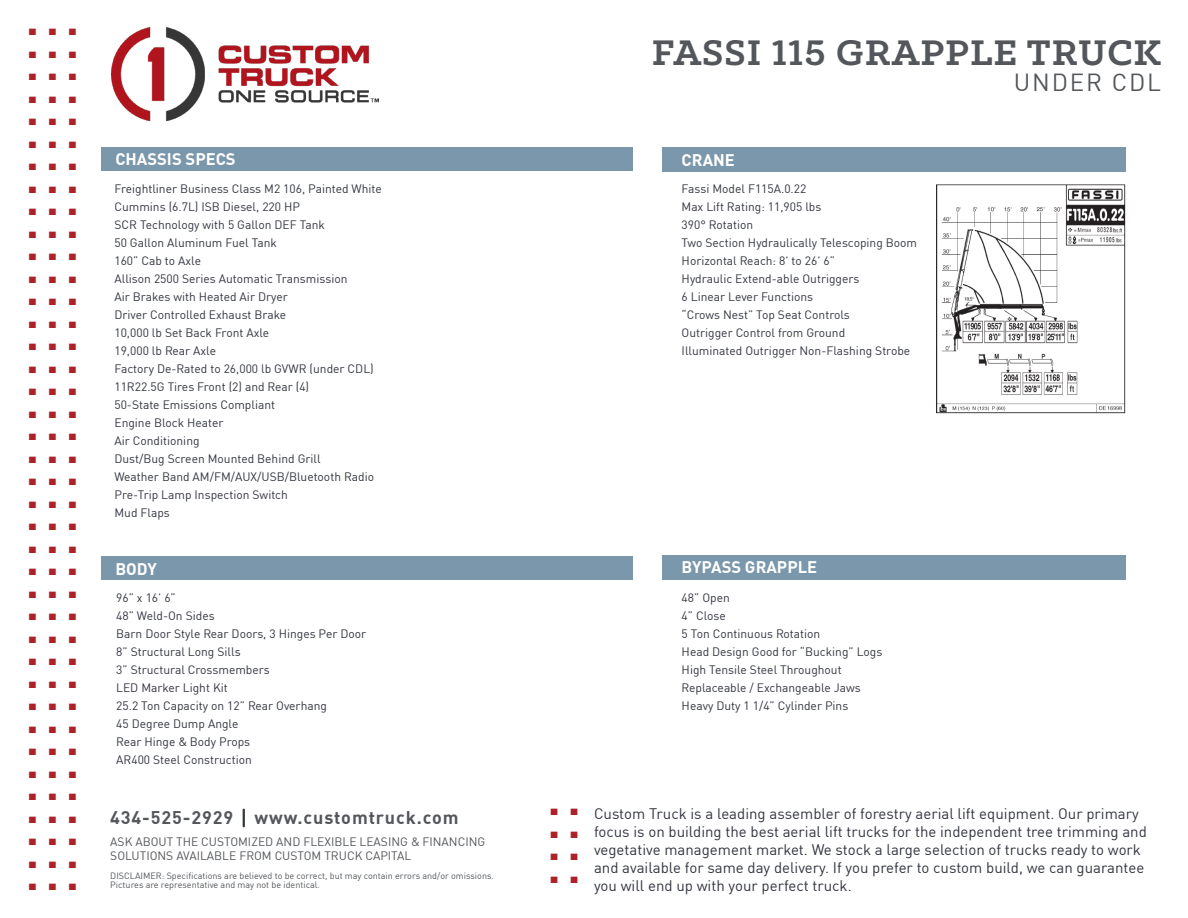
<style>
.page{position:relative;width:1188px;height:918px;background:#fff}
.page>*{position:absolute;margin:0;border:0;box-sizing:border-box;transform-origin:0 0}
.t1{font:700 45px "DIN Pro";color:#ab2328}
.t2{font:700 40.35px "Klinic Slab";letter-spacing:.025em;color:#53565a}
.t3{font:24.15px "DIN Pro";letter-spacing:.075em;color:#53565a}
.t4{font:700 18px "DIN Pro";letter-spacing:.05em;color:#53565a}
.t5{font:700 16.5px "DIN Pro";color:#fff}
.t6{font:15px/18px "DIN Pro";color:#333640}
.t7{font:12px/18px "DIN Pro";color:#333640}
.t8{font:12px "DIN Pro";color:#53565a}
.t9{font:9px "DIN Pro";color:#53565a}
</style>
<div class="page">
<div style="left:101px;top:147px;width:532px;height:24px;background:#7a97ab"></div>
<div style="left:663px;top:147px;width:463px;height:25px;background:#7a97ab"></div>
<div style="left:663px;top:555px;width:463px;height:25px;background:#7a97ab"></div>
<img style="left:111px;top:27px;width:267px;height:94px">
<div style="left:101px;top:557px;width:532px;height:23px;background:#7a97ab"></div>
<svg style="left:243px;top:810px;width:2px;height:16px"></svg>
<img style="left:937px;top:184px;width:189px;height:230px">
<p class="t1" style="left:26px;top:-16px;width:54px">...</p>
<p class="t1" style="left:26px;top:6px;width:54px">...</p>
<p class="t1" style="left:26px;top:29px;width:54px">...</p>
<p class="t1" style="left:26px;top:51px;width:54px">...</p>
<p class="t1" style="left:26px;top:74px;width:54px">...</p>
<p class="t1" style="left:26px;top:96px;width:54px">...</p>
<p class="t1" style="left:26px;top:119px;width:54px">...</p>
<p class="t1" style="left:26px;top:141px;width:54px">...</p>
<p class="t1" style="left:26px;top:164px;width:54px">...</p>
<p class="t1" style="left:26px;top:186px;width:54px">...</p>
<p class="t1" style="left:26px;top:209px;width:54px">...</p>
<p class="t1" style="left:26px;top:231px;width:54px">...</p>
<p class="t1" style="left:26px;top:254px;width:54px">...</p>
<p class="t1" style="left:26px;top:276px;width:54px">...</p>
<p class="t1" style="left:26px;top:299px;width:54px">...</p>
<p class="t1" style="left:26px;top:321px;width:54px">...</p>
<p class="t1" style="left:26px;top:344px;width:54px">...</p>
<p class="t1" style="left:26px;top:366px;width:54px">...</p>
<p class="t1" style="left:26px;top:389px;width:54px">...</p>
<p class="t1" style="left:26px;top:411px;width:54px">...</p>
<p class="t1" style="left:26px;top:434px;width:54px">...</p>
<p class="t1" style="left:26px;top:456px;width:54px">...</p>
<p class="t1" style="left:26px;top:479px;width:54px">...</p>
<p class="t1" style="left:26px;top:501px;width:54px">...</p>
<p class="t1" style="left:26px;top:524px;width:54px">...</p>
<p class="t1" style="left:26px;top:546px;width:54px">...</p>
<p class="t1" style="left:26px;top:569px;width:54px">...</p>
<p class="t1" style="left:26px;top:591px;width:54px">...</p>
<p class="t1" style="left:26px;top:614px;width:54px">...</p>
<p class="t1" style="left:26px;top:636px;width:54px">...</p>
<p class="t1" style="left:26px;top:659px;width:54px">...</p>
<p class="t1" style="left:26px;top:681px;width:54px">...</p>
<p class="t1" style="left:26px;top:704px;width:54px">...</p>
<p class="t1" style="left:26px;top:726px;width:54px">...</p>
<p class="t1" style="left:26px;top:749px;width:54px">...</p>
<p class="t1" style="left:26px;top:771px;width:54px">...</p>
<p class="t1" style="left:26px;top:794px;width:54px">...</p>
<p class="t1" style="left:26px;top:816px;width:54px">...</p>
<p class="t1" style="left:26px;top:839px;width:54px">...</p>
<p class="t2" style="left:652px;top:26px;width:511px">FASSI 115 GRAPPLE TRUCK</p>
<p class="t3" style="left:1014px;top:64px;width:149px">UNDER CDL</p>
<p class="t5" style="left:115px;top:146px;width:122px">CHASSIS SPECS</p>
<p class="t5" style="left:682px;top:147px;width:55px">CRANE</p>
<p class="t7" style="left:114px;top:179px;width:269px">Freightliner Business Class M2 106, Painted White</p>
<p class="t7" style="left:114px;top:197px;width:261px">Cummins (6.7L) ISB Diesel, 220 HP<br>SCR Technology with 5 Gallon DEF Tank<br>50 Gallon Aluminum Fuel Tank<br>160” Cab to Axle<br>Allison 2500 Series Automatic Transmission<br>Air Brakes with Heated Air Dryer<br>Driver Controlled Exhaust Brake<br>10,000 lb Set Back Front Axle<br>19,000 lb Rear Axle<br>Factory De-Rated to 26,000 lb GVWR (under CDL)</p>
<p class="t7" style="left:114px;top:377px;width:261px">11R22.5G Tires Front (2) and Rear (4)<br>50-State Emissions Compliant<br>Engine Block Heater<br>Air Conditioning<br>Dust/Bug Screen Mounted Behind Grill<br>Weather Band AM/FM/AUX/USB/Bluetooth Radio</p>
<p class="t7" style="left:114px;top:485px;width:175px">Pre-Trip Lamp Inspection Switch<br>Mud Flaps</p>
<p class="t5" style="left:115px;top:556px;width:43px">BODY</p>
<p class="t7" style="left:116px;top:588px;width:61px">96” x 16’ 6”</p>
<p class="t7" style="left:116px;top:606px;width:100px">48” Weld-On Sides</p>
<p class="t7" style="left:116px;top:624px;width:252px">Barn Door Style Rear Doors, 3 Hinges Per Door</p>
<p class="t7" style="left:116px;top:642px;width:126px">8” Structural Long Sills</p>
<p class="t7" style="left:116px;top:660px;width:155px">3” Structural Crossmembers</p>
<p class="t7" style="left:116px;top:678px;width:113px">LED Marker Light Kit</p>
<p class="t7" style="left:116px;top:696px;width:212px">25.2 Ton Capacity on 12” Rear Overhang</p>
<p class="t7" style="left:116px;top:714px;width:124px">45 Degree Dump Angle</p>
<p class="t7" style="left:116px;top:732px;width:136px">Rear Hinge &amp; Body Props</p>
<p class="t7" style="left:116px;top:750px;width:137px">AR400 Steel Construction</p>
<p class="t4" style="left:110px;top:803px;width:350px">434-525-2929 www.customtruck.com</p>
<p class="t8" style="left:110px;top:832px;width:377px">ASK ABOUT THE CUSTOMIZED AND FLEXIBLE LEASING &amp; FINANCING</p>
<p class="t8" style="left:110px;top:847px;width:303px">SOLUTIONS AVAILABLE FROM CUSTOM TRUCK CAPITAL</p>
<p class="t9" style="left:110px;top:869px;width:385px">DISCLAIMER: Specifications are believed to be correct, but may contain errors and/or omissions.</p>
<p class="t9" style="left:110px;top:878px;width:211px">Pictures are representative and may not be identical.</p>
<p class="t7" style="left:682px;top:179px;width:237px">Fassi Model F115A.0.22<br>Max Lift Rating: 11,905 lbs<br>390° Rotation<br>Two Section Hydraulically Telescoping Boom</p>
<p class="t7" style="left:682px;top:251px;width:179px">Horizontal Reach: 8’ to 26’ 6”<br>Hydraulic Extend-able Outriggers<br>6 Linear Lever Functions<br>“Crows Nest” Top Seat Controls<br>Outrigger Control from Ground</p>
<p class="t7" style="left:682px;top:341px;width:230px">Illuminated Outrigger Non-Flashing Strobe</p>
<p class="t5" style="left:682px;top:554px;width:137px">BYPASS GRAPPLE</p>
<p class="t7" style="left:682px;top:588px;width:202px">48” Open<br>4” Close<br>5 Ton Continuous Rotation<br>Head Design Good for “Bucking” Logs</p>
<p class="t7" style="left:682px;top:660px;width:162px">High Tensile Steel Throughout</p>
<p class="t7" style="left:682px;top:678px;width:181px">Replaceable / Exchangeable Jaws</p>
<p class="t7" style="left:682px;top:696px;width:168px">Heavy Duty 1 1/4” Cylinder Pins</p>
<p class="t1" style="left:548px;top:764px;width:34px">..</p>
<p class="t1" style="left:548px;top:787px;width:34px">..</p>
<p class="t1" style="left:548px;top:809px;width:34px">..</p>
<p class="t1" style="left:548px;top:832px;width:34px">..</p>
<p class="t6" style="left:594px;top:803px;width:554px">Custom Truck is a leading assembler of forestry aerial lift equipment. Our primary focus is on building the best aerial lift trucks for the independent tree trimming and vegetative management market. We stock a large selection of trucks ready to work and available for same day delivery. If you prefer to custom build, we can guarantee you will end up with your perfect truck.</p>
</div>
